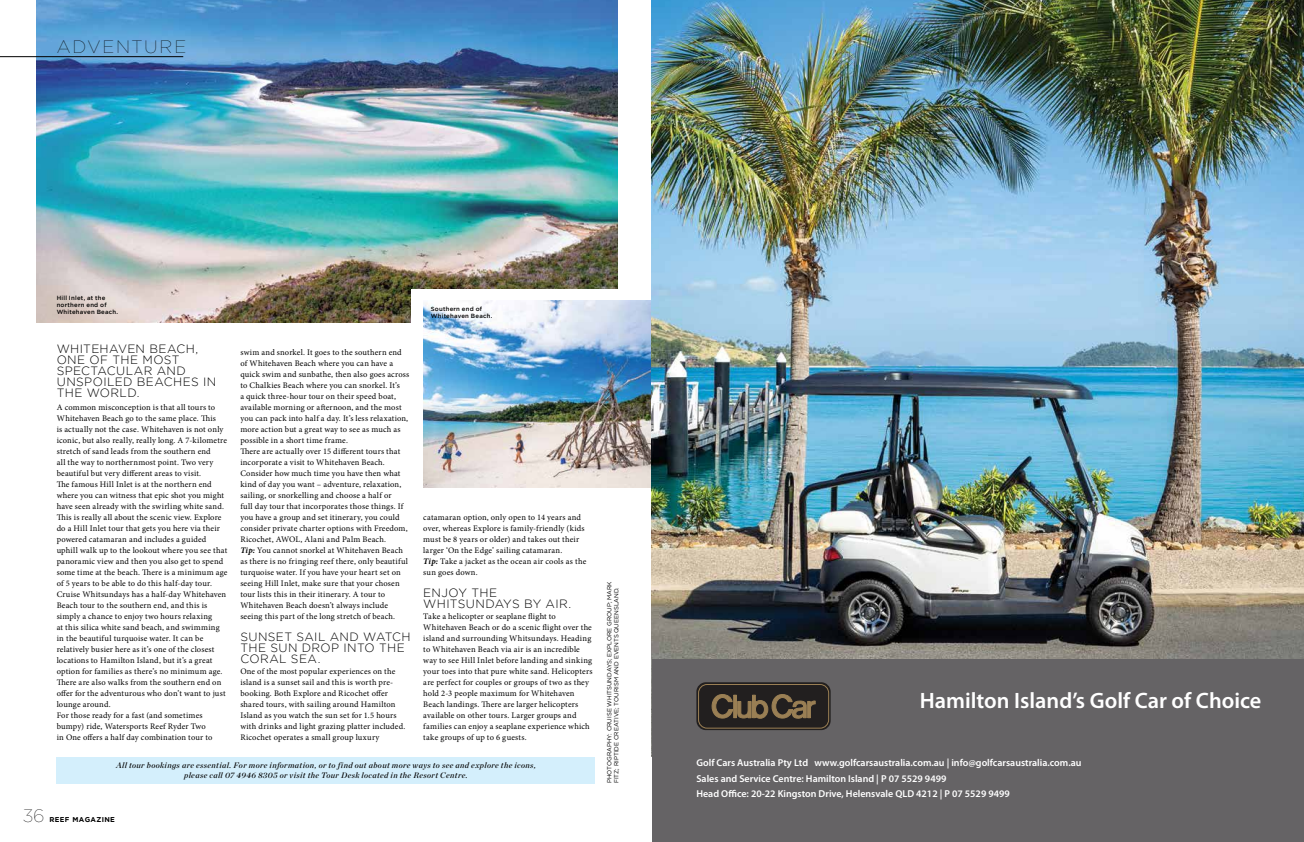
<style>
.page{position:relative;width:1304px;height:842px;background:#fff}
.page>*{position:absolute;margin:0;border:0;box-sizing:border-box;transform-origin:0 0}
.t1{font:600 22.3px "Myriad Pro";color:#fff}
.t2{font:100 18px "Gotham";letter-spacing:.1em;color:#000}
.t3{font:300 12px/11px "Gotham";letter-spacing:.035em;color:#000}
.t4{font:600 10px/15.6px "Myriad Pro";color:#fff}
.t5{font:8.5px/11px "Minion Pro";letter-spacing:.02em;color:#000}
.t6{font:italic 600 8px/10px "Chronicle Display";letter-spacing:.05em;color:#000;text-align:center}
.t7{font:700 7px "Gotham";letter-spacing:.05em;color:#000}
.t8{font:6px/7px "Gotham";color:#000}
.t9{font:500 6px/7px "Gotham";letter-spacing:.04em;color:#000}
.s1{font-weight:700;font-style:italic}
.s2{font-weight:100;font-size:18px}
</style>
<div class="page">
<img style="left:37px;top:0;width:581px;height:322px">
<div style="left:412px;top:289px;width:240px;height:209px;background:#fff"></div>
<img style="left:423px;top:300px;width:229px;height:187px">
<div style="left:57px;top:757px;width:538px;height:27px;background:#d4effc"></div>
<hr style="left:0;top:56px;width:183px;height:1px;background:#000">
<img style="left:652px;top:0;width:652px;height:659px">
<div style="left:652px;top:659px;width:652px;height:183px;background:#656365"></div>
<div style="left:696px;top:682px;width:135px;height:48px;background:#221f1f;border-radius:9px"></div>
<div style="left:698px;top:684px;width:131px;height:44px;border:1px solid #9a7f54;border-radius:8px"></div>
<svg style="left:712px;top:694px;width:103px;height:25px"></svg>
<h2 class="t2" style="left:57px;top:37px;width:131px">ADVENTURE</h2>
<p class="t9" style="left:57px;top:294px;width:63px">Hill Inlet, at the northern end of<br>Whitehaven Beach.</p>
<h3 class="t3" style="left:57px;top:343px;width:161px">WHITEHAVEN BEACH,<br>ONE OF THE MOST<br>SPECTACULAR AND<br>UNSPOILED BEACHES IN<br>THE WORLD.</h3>
<p class="t5" style="left:57px;top:402px;width:172px">A common misconception is that all tours to Whitehaven Beach go to the same place. This<br>is actually not the case. Whitehaven is not only iconic, but also really, really long. A 7-kilometre stretch of sand leads from the southern end<br>all the way to northernmost point. Two very beautiful but very different areas to visit.<br>The famous Hill Inlet is at the northern end where you can witness that epic shot you might have seen already with the swirling white sand.<br>This is really all about the scenic view. Explore do a Hill Inlet tour that gets you here via their powered catamaran and includes a guided uphill walk up to the lookout where you see that panoramic view and then you also get to spend some time at the beach. There is a minimum age of 5 years to be able to do this half-day tour.<br>Cruise Whitsundays has a half-day Whitehaven Beach tour to the southern end, and this is simply a chance to enjoy two hours relaxing<br>at this silica white sand beach, and swimming in the beautiful turquoise water. It can be relatively busier here as it’s one of the closest locations to Hamilton Island, but it’s a great option for families as there’s no minimum age.<br>There are also walks from the southern end on offer for the adventurous who don’t want to just lounge around.<br>For those ready for a fast (and sometimes bumpy) ride, Watersports Reef Ryder Two<br>in One offers a half day combination tour to</p>
<p class="t5" style="left:240px;top:347px;width:170px">swim and snorkel. It goes to the southern end of Whitehaven Beach where you can have a quick swim and sunbathe, then also goes across to Chalkies Beach where you can snorkel. It’s<br>a quick three-hour tour on their speed boat, available morning or afternoon, and the most you can pack into half a day. It’s less relaxation, more action but a great way to see as much as possible in a short time frame.<br>There are actually over 15 different tours that incorporate a visit to Whitehaven Beach.<br>Consider how much time you have then what kind of day you want – adventure, relaxation, sailing, or snorkelling and choose a half or<br>full day tour that incorporates those things. If you have a group and set itinerary, you could consider private charter options with Freedom, Ricochet, AWOL, Alani and Palm Beach.<br><span class="s1">Tip:</span> You cannot snorkel at Whitehaven Beach as there is no fringing reef there, only beautiful turquoise water. If you have your heart set on seeing Hill Inlet, make sure that your chosen tour lists this in their itinerary. A tour to Whitehaven Beach doesn’t always include seeing this part of the long stretch of beach.</p>
<h3 class="t3" style="left:240px;top:631px;width:172px">SUNSET SAIL AND WATCH<br>THE SUN DROP INTO THE<br>CORAL SEA.</h3>
<p class="t5" style="left:240px;top:666px;width:167px">One of the most popular experiences on the island is a sunset sail and this is worth pre&shy;booking. Both Explore and Ricochet offer shared tours, with sailing around Hamilton Island as you watch the sun set for 1.5 hours with drinks and light grazing platter included.<br>Ricochet operates a small group luxury</p>
<p class="t9" style="left:431px;top:305px;width:63px">Southern end of<br>Whitehaven Beach.</p>
<p class="t5" style="left:423px;top:512px;width:164px">catamaran option, only open to 14 years and over, whereas Explore is family-friendly (kids must be 8 years or older) and takes out their larger ‘On the Edge’ sailing catamaran.<br><span class="s1">Tip:</span> Take a jacket as the ocean air cools as the sun goes down.</p>
<h3 class="t3" style="left:423px;top:587px;width:149px">ENJOY THE<br>WHITSUNDAYS BY AIR.</h3>
<p class="t5" style="left:423px;top:611px;width:171px">Take a helicopter or seaplane flight to Whitehaven Beach or do a scenic flight over the island and surrounding Whitsundays. Heading to Whitehaven Beach via air is an incredible way to see Hill Inlet before landing and sinking your toes into that pure white sand. Helicopters are perfect for couples or groups of two as they hold 2-3 people maximum for Whitehaven Beach landings. There are larger helicopters available on other tours. Larger groups and families can enjoy a seaplane experience which take groups of up to 6 guests.</p>
<p class="t6" style="left:116px;top:759px;width:421px">All tour bookings are essential. For more information, or to find out about more ways to see and explore the icons, please call 07 4946 8305 or visit the Tour Desk located in the Resort Centre.</p>
<p class="t7" style="left:24px;top:815px;width:93px"><span class="s2">36</span> REEF MAGAZINE</p>
<p class="t8" style="left:606px;top:783px;width:203px;rotate:-90deg">PHOTOGRAPHY: CRUISE WHITSUNDAYS; EXPLORE GROUP; MARK<br>FITZ; RIPTIDE CREATIVE; TOURISM AND EVENTS QUEENSLAND.</p>
<h1 class="t1" style="left:920px;top:686px;width:343px">Hamilton Island’s Golf Car of Choice</h1>
<p class="t4" style="left:696px;top:755px;width:387px">Golf Cars Australia Pty Ltd www.golfcarsaustralia.com.au | info@golfcarsaustralia.com.au<br>Sales and Service Centre: Hamilton Island | P 07 5529 9499<br>Head Office: 20-22 Kingston Drive, Helensvale QLD 4212 | P 07 5529 9499</p>
</div>
